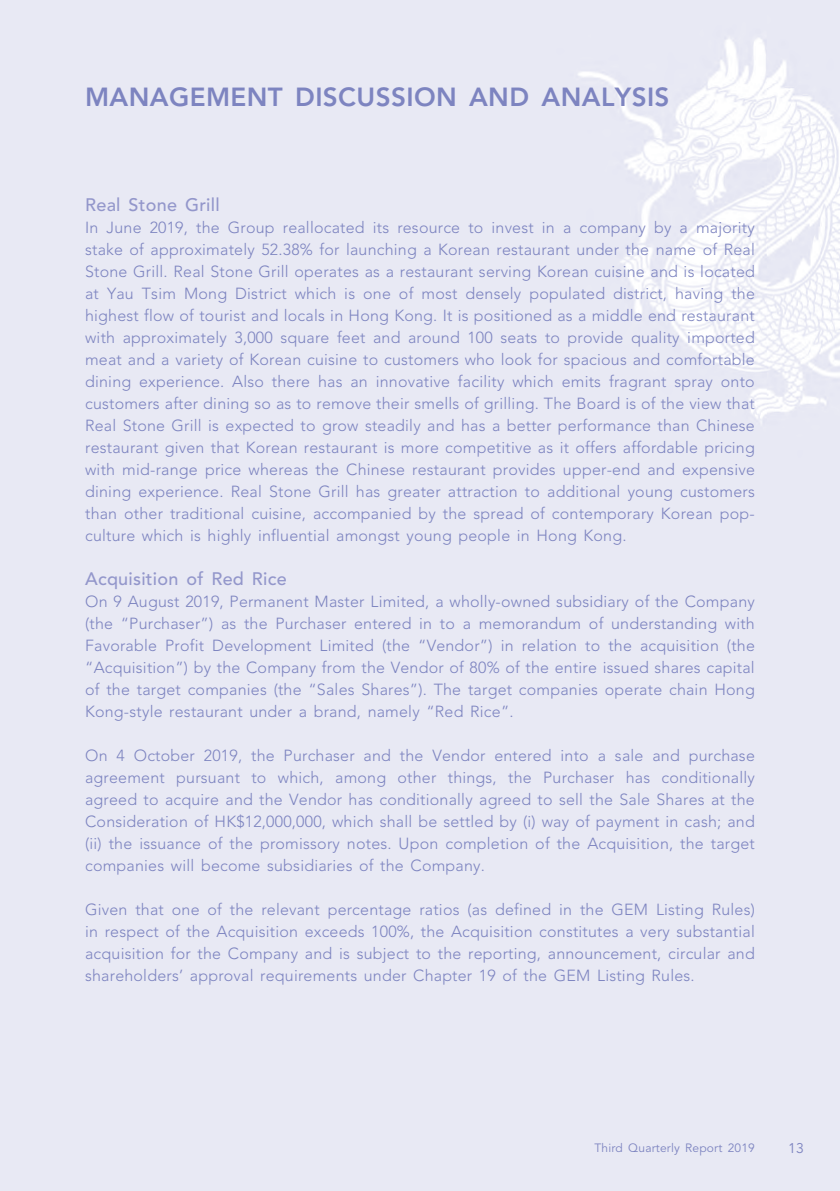
<style>
.page{position:relative;width:840px;height:1191px;background:#fff}
.page>*{position:absolute;margin:0;border:0;box-sizing:border-box;transform-origin:0 0}
.t1{font:800 26px "Avenir LT Std";letter-spacing:.015em;color:#7d84c0}
._04___H2{font:500 18px "Avenir LT Std";letter-spacing:.015em;color:#9397cb}
._01_Body_Text{font:300 16px/22px "Avenir LT Std";letter-spacing:.015em;color:#7d84c0;text-align:justify}
.t2{font:14px "Avenir LT Std";color:#7d84c0}
.t3{font:12px "Avenir LT Std";letter-spacing:.015em;color:#7d84c0}
</style>
<div class="page">
<h1 class="t1" style="left:85px;top:82px;width:585px">MANAGEMENT DISCUSSION AND ANALYSIS</h1>
<p class="_04___H2" style="left:85px;top:194px;width:136px">Real Stone Grill</p>
<p class="_01_Body_Text" style="left:85px;top:216px;width:671px">In June 2019, the Group reallocated its resource to invest in a company by a majority stake of approximately 52.38% for launching a Korean restaurant under the name of Real Stone Grill. Real Stone Grill operates as a restaurant serving Korean cuisine and is located at Yau Tsim Mong District which is one of most densely populated district, having the highest flow of tourist and locals in Hong Kong. It is positioned as a middle end restaurant with approximately 3,000 square feet and around 100 seats to provide quality imported meat and a variety of Korean cuisine to customers who look for spacious and comfortable dining experience. Also there has an innovative facility which emits fragrant spray onto customers after dining so as to remove their smells of grilling. The Board is of the view that Real Stone Grill is expected to grow steadily and has a better performance than Chinese restaurant given that Korean restaurant is more competitive as it offers affordable pricing with mid-range price whereas the Chinese restaurant provides upper-end and expensive dining experience. Real Stone Grill has greater attraction to additional young customers than other traditional cuisine, accompanied by the spread of contemporary Korean pop&shy;culture which is highly influential amongst young people in Hong Kong.</p>
<p class="_04___H2" style="left:85px;top:568px;width:203px">Acquisition of Red Rice</p>
<p class="_01_Body_Text" style="left:85px;top:590px;width:671px">On 9 August 2019, Permanent Master Limited, a wholly-owned subsidiary of the Company (the “Purchaser”) as the Purchaser entered in to a memorandum of understanding with Favorable Profit Development Limited (the “Vendor”) in relation to the acquisition (the “Acquisition”) by the Company from the Vendor of 80% of the entire issued shares capital of the target companies (the “Sales Shares”). The target companies operate chain Hong Kong-style restaurant under a brand, namely “Red Rice”.</p>
<p class="_01_Body_Text" style="left:85px;top:744px;width:671px">On 4 October 2019, the Purchaser and the Vendor entered into a sale and purchase agreement pursuant to which, among other things, the Purchaser has conditionally agreed to acquire and the Vendor has conditionally agreed to sell the Sale Shares at the Consideration of HK$12,000,000, which shall be settled by (i) way of payment in cash; and (ii) the issuance of the promissory notes. Upon completion of the Acquisition, the target companies will become subsidiaries of the Company.</p>
<p class="_01_Body_Text" style="left:85px;top:898px;width:671px">Given that one of the relevant percentage ratios (as defined in the GEM Listing Rules) in respect of the Acquisition exceeds 100%, the Acquisition constitutes a very substantial acquisition for the Company and is subject to the reporting, announcement, circular and shareholders’ approval requirements under Chapter 19 of the GEM Listing Rules.</p>
<p class="t3" style="left:594px;top:1141px;width:162px">Third Quarterly Report 2019</p>
<p class="t2" style="left:787px;top:1140px;width:17px">13</p>
</div>
